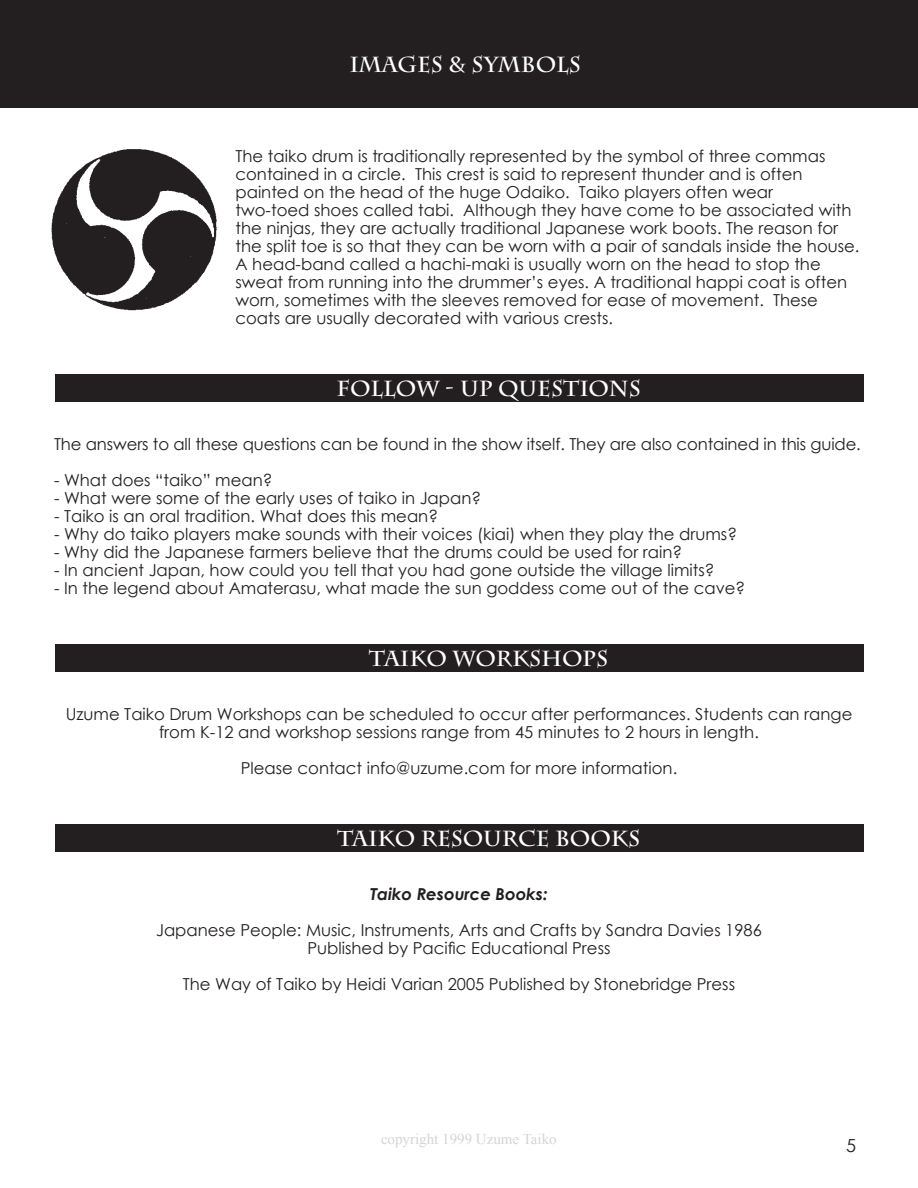
<style>
.page{position:relative;width:918px;height:1188px;background:#fff}
.page>*{position:absolute;margin:0;border:0;box-sizing:border-box;transform-origin:0 0}
.t1{font:700 21.75px "Charlemagne Std";color:#fff}
.t2{font:18px "Century Gothic";color:#231f20}
.t3{font:16.5px/18px "Century Gothic";color:#231f20;text-align:center}
.t4{font:italic 700 16.5px "Century Gothic";color:#231f20}
.t5{font:15px "Times New Roman";color:#d4d5d7}
</style>
<div class="page">
<div style="left:56px;top:825px;width:808px;height:27px;background:#231f20"></div>
<div style="left:56px;top:644px;width:808px;height:28px;background:#231f20"></div>
<div style="left:56px;top:374px;width:808px;height:28px;background:#231f20"></div>
<div style="left:0;top:1px;width:918px;height:107px;background:#231f20"></div>
<img style="left:51px;top:149px;width:166px;height:162px">
<h1 class="t1" style="left:349px;top:52px;width:233px">IMAGES &amp; SYMBOLS</h1>
<p class="t3" style="left:236px;top:147px;width:626px;text-align:left">The taiko drum is traditionally represented by the symbol of three commas contained in a circle. This crest is said to represent thunder and is often painted on the head of the huge Odaiko. Taiko players often wear<br>two-toed shoes called tabi. Although they have come to be associated with the ninjas, they are actually traditional Japanese work boots. The reason for the split toe is so that they can be worn with a pair of sandals inside the house.<br>A head-band called a hachi-maki is usually worn on the head to stop the sweat from running into the drummer’s eyes. A traditional happi coat is often worn, sometimes with the sleeves removed for ease of movement. These coats are usually decorated with various crests.</p>
<h1 class="t1" style="left:336px;top:376px;width:306px">FOLLOW - UP QUESTIONS</h1>
<p class="t3" style="left:54px;top:435px;width:808px">The answers to all these questions can be found in the show itself. They are also contained in this guide.</p>
<p class="t3" style="left:54px;top:471px;width:220px">- What does “taiko” mean?</p>
<p class="t3" style="left:54px;top:489px;width:429px">- What were some of the early uses of taiko in Japan?</p>
<p class="t3" style="left:54px;top:507px;width:386px">- Taiko is an oral tradition. What does this mean?</p>
<p class="t3" style="left:54px;top:525px;width:685px">- Why do taiko players make sounds with their voices (kiai) when they play the drums?</p>
<p class="t3" style="left:54px;top:543px;width:630px">- Why did the Japanese farmers believe that the drums could be used for rain?</p>
<p class="t3" style="left:54px;top:561px;width:662px">- In ancient Japan, how could you tell that you had gone outside the village limits?</p>
<p class="t3" style="left:54px;top:579px;width:693px">- In the legend about Amaterasu, what made the sun goddess come out of the cave?</p>
<h1 class="t1" style="left:369px;top:646px;width:241px">TAIKO WORKSHOPS</h1>
<p class="t3" style="left:66px;top:705px;width:788px">Uzume Taiko Drum Workshops can be scheduled to occur after performances. Students can range from K-12 and workshop sessions range from 45 minutes to 2 hours in length.</p>
<p class="t3" style="left:241px;top:759px;width:438px">Please contact info@uzume.com for more information.</p>
<h1 class="t1" style="left:337px;top:826px;width:304px">TAIKO RESOURCE BOOKS</h1>
<p class="t4" style="left:370px;top:881px;width:179px">Taiko Resource Books:</p>
<p class="t3" style="left:156px;top:921px;width:607px">Japanese People: Music, Instruments, Arts and Crafts by Sandra Davies 1986<br>Published by Pacific Educational Press</p>
<p class="t3" style="left:183px;top:975px;width:554px">The Way of Taiko by Heidi Varian 2005 Published by Stonebridge Press</p>
<p class="t5" style="left:381px;top:1129px;width:177px">copyright 1999 Uzume Taiko</p>
<p class="t2" style="left:846px;top:1133px;width:11px">5</p>
</div>
